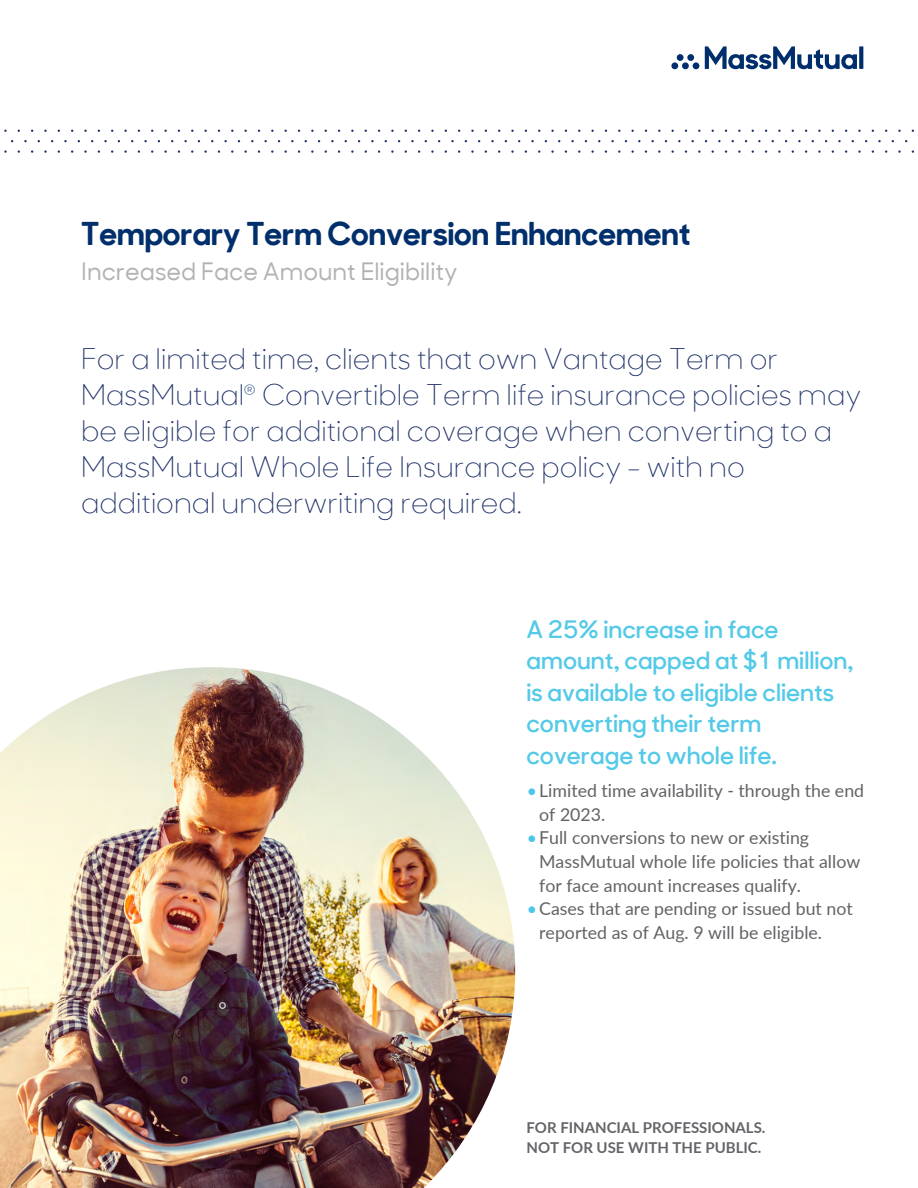
<style>
.page{position:relative;width:918px;height:1188px;background:#fff}
.page>*{position:absolute;margin:0;border:0;box-sizing:border-box;transform-origin:0 0}
.t1{font:700 31.5px "MM Sharp Sans";color:#002f6c}
.t2{font:300 28.5px/36px "MM Sharp Sans";color:#21336a}
.t3{font:600 24px/31.5px "MM Sharp Sans";color:#54c9e8}
.t4{font:500 24px "MM Sharp Sans";color:#b2b2b2}
.t5{font:17.7px/23.7px "Lato";color:#626366}
.t6{font:700 15px "Lato";color:#646469}
.t7{font:300 13.5px "MM Sharp Sans";color:#002e6d}
.s1{color:#4cc6eb}
</style>
<div class="page">
<svg style="left:859px;top:46px;width:4px;height:23px"></svg>
<svg style="left:705px;top:46px;width:152px;height:23px"></svg>
<div style="left:693px;top:62px;width:6px;height:7px;background:#002e6d;border-radius:50%"></div>
<div style="left:682px;top:62px;width:7px;height:7px;background:#002e6d;border-radius:50%"></div>
<div style="left:671px;top:62px;width:7px;height:7px;background:#002e6d;border-radius:50%"></div>
<div style="left:687px;top:54px;width:7px;height:7px;background:#002e6d;border-radius:50%"></div>
<div style="left:677px;top:54px;width:7px;height:7px;background:#002e6d;border-radius:50%"></div>
<img style="left:0;top:667px;width:515px;height:521px">
<p class="t1" style="left:81px;top:208px;width:611px">Temporary Term Conversion Enhancement</p>
<p class="t4" style="left:81px;top:252px;width:378px">Increased Face Amount Eligibility</p>
<p class="t2" style="left:81px;top:339px;width:782px">For a limited time, clients that own Vantage Term or MassMutual Convertible Term life insurance policies may be eligible for additional coverage when converting to a MassMutual Whole Life Insurance policy - with no additional underwriting required.</p>
<p class="t7" style="left:244px;top:377px;width:13px">®</p>
<p class="t3" style="left:526px;top:611px;width:329px">A 25% increase in face amount, capped at $1 million, is available to eligible clients converting their term coverage to whole life.</p>
<p class="t5" style="left:539px;top:778px;width:326px;text-indent:-12px"><span class="s1">•</span>Limited time availability - through the end of 2023.</p>
<p class="t5" style="left:539px;top:826px;width:323px;text-indent:-12px"><span class="s1">•</span>Full conversions to new or existing<br>MassMutual whole life policies that allow for face amount increases qualify.</p>
<p class="t5" style="left:539px;top:896px;width:315px;text-indent:-12px"><span class="s1">•</span>Cases that are pending or issued but not reported as of Aug. 9 will be eligible.</p>
<p class="t6" style="left:526px;top:1118px;width:241px">FOR FINANCIAL PROFESSIONALS.</p>
<p class="t6" style="left:526px;top:1138px;width:236px">NOT FOR USE WITH THE PUBLIC.</p>
</div>
